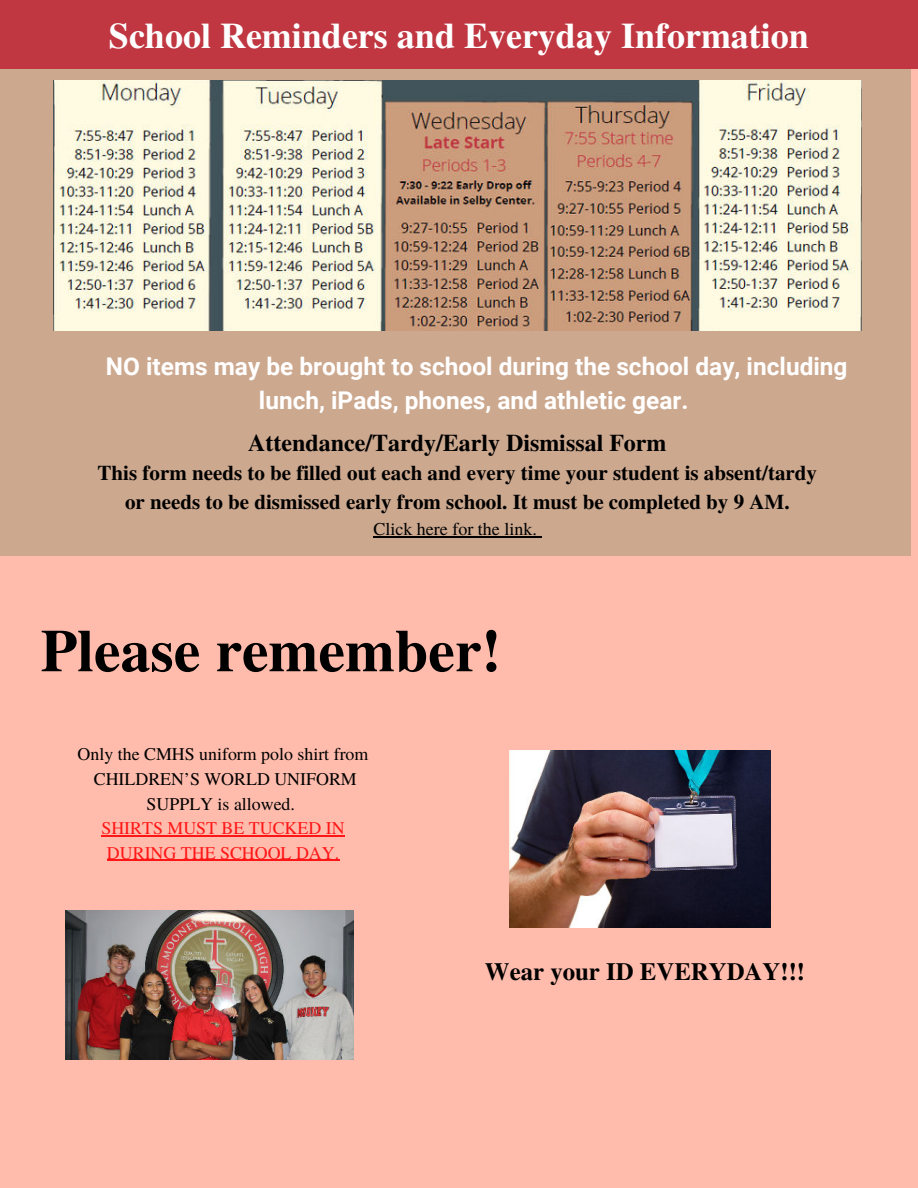
<style>
.page{position:relative;width:918px;height:1188px;background:#ffbcad}
.page>*{position:absolute;margin:0;border:0;box-sizing:border-box;transform-origin:0 0}
.t1{font:700 59.85px "Te X Gyre Termes";color:#000}
.t2{font:700 36px "Te X Gyre Termes";color:#fff}
.t3{font:700 24.75px "Te X Gyre Termes";color:#000}
.t4{font:700 24.45px/33.8px "Roboto";color:#fff;text-align:center}
.t5{font:700 24px "Te X Gyre Termes";color:#000}
.t6{font:700 21px/29.2px "Te X Gyre Termes";color:#000;text-align:center}
.t7{font:18px "Te X Gyre Termes";color:#000}
.t8{font:17.85px/24.6px "Te X Gyre Termes";color:#000;text-align:center}
.t9{font:17.85px/24.6px "Te X Gyre Termes";color:#ff1616;text-align:center}
</style>
<div class="page">
<div style="left:0;top:68px;width:910px;height:487px;background:#cca88f"></div>
<div style="left:0;top:0;width:918px;height:69px;background:#c03742"></div>
<img style="left:53px;top:80px;width:809px;height:250px">
<img style="left:510px;top:751px;width:261px;height:176px">
<img style="left:65px;top:910px;width:288px;height:150px">
<hr style="left:101px;top:835px;width:244px;height:1px;background:#ff1616">
<hr style="left:107px;top:860px;width:232px;height:1px;background:#ff1616">
<hr style="left:373px;top:536px;width:164px;height:2px;background:#000">
<h2 class="t2" style="left:109px;top:7px;width:702px">School Reminders and Everyday Information</h2>
<p class="t4" style="left:106px;top:348px;width:743px">NO items may be brought to school during the school day, including lunch, iPads, phones, and athletic gear.</p>
<p class="t5" style="left:248px;top:424px;width:420px">Attendance/Tardy/Early Dismissal Form</p>
<p class="t6" style="left:98px;top:457px;width:721px">This form needs to be filled out each and every time your student is absent/tardy or needs to be dismissed early from school. It must be completed by 9 AM.</p>
<p class="t7" style="left:373px;top:516px;width:165px">Click here for the link.</p>
<h1 class="t1" style="left:41px;top:604px;width:462px">Please remember!</h1>
<p class="t8" style="left:78px;top:741px;width:292px">Only the CMHS uniform polo shirt from<br>CHILDREN’S WORLD UNIFORM<br>SUPPLY is allowed.</p>
<p class="t9" style="left:101px;top:815px;width:245px">SHIRTS MUST BE TUCKED IN<br>DURING THE SCHOOL DAY.</p>
<p class="t3" style="left:485px;top:952px;width:322px">Wear your ID EVERYDAY!!!</p>
</div>
